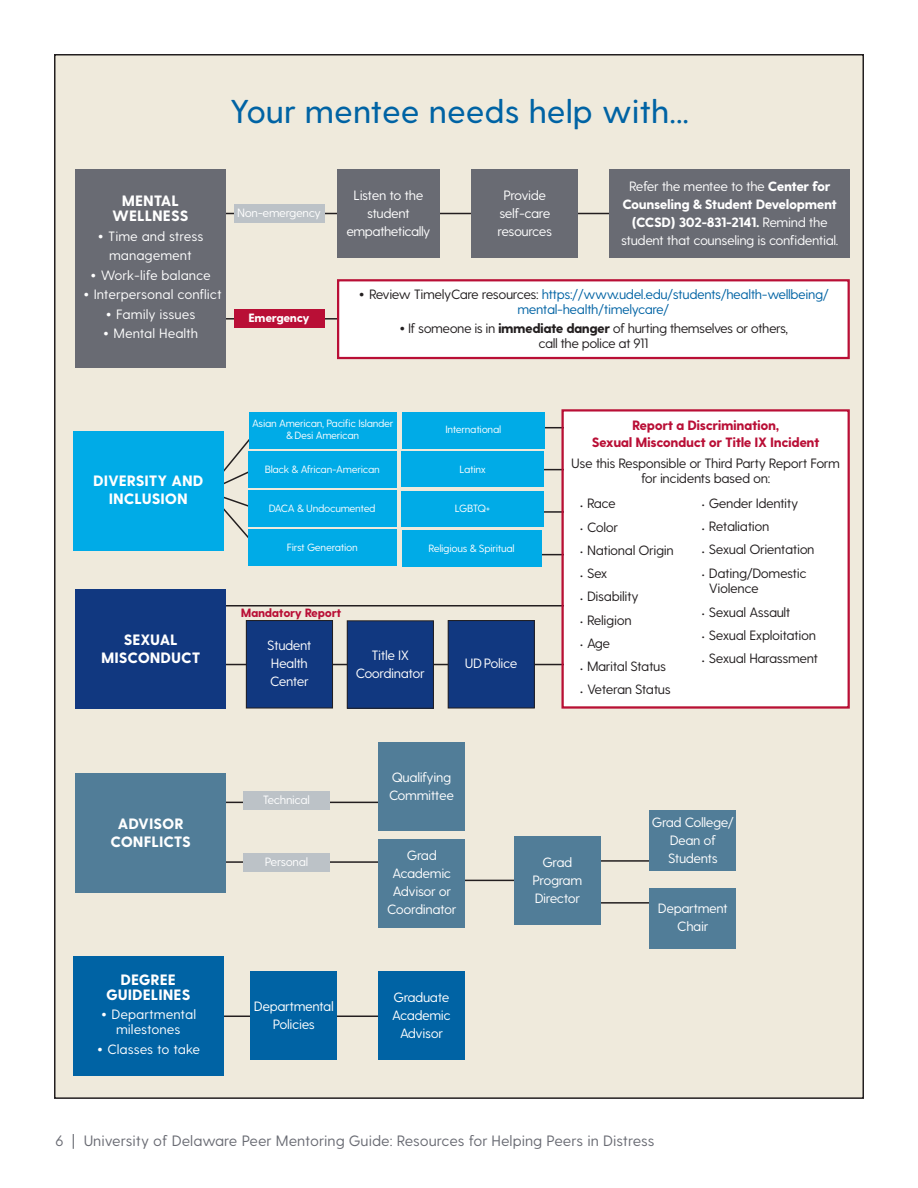
<style>
.page{position:relative;width:918px;height:1188px;background:#fff}
.page>*{position:absolute;margin:0;border:0;box-sizing:border-box;transform-origin:0 0}
.t1{font:500 33px "Greycliff CF";color:#0063a4}
.t2{font:800 15px/18px "Greycliff CF";color:#fff;text-align:center}
.t3{font:15px "Greycliff CF";color:#696b73}
.t4{font:13.5px/18px "Greycliff CF";letter-spacing:-.03em;color:#fff;text-align:center}
.t5{font:13.5px/15px "Greycliff CF";letter-spacing:-.03em;color:#231f20;text-align:center}
.t6{font:13.5px/19.5px "Greycliff CF";color:#fff;text-align:center}
.t7{font:13.5px/15px "Greycliff CF";letter-spacing:-.03em;color:#0063a4;text-align:center}
.t8{font:800 13.5px/16.5px "Greycliff CF";letter-spacing:-.03em;color:#b90f36;text-align:center}
.t9{font:12px "Greycliff CF";letter-spacing:-.03em;color:#fff}
.t10{font:800 12px "Greycliff CF";letter-spacing:-.03em;color:#b90f36}
.t11{font:800 12px "Greycliff CF";letter-spacing:-.03em;color:#fff}
.t12{font:10.5px/12px "Greycliff CF";letter-spacing:-.03em;color:#fff;text-align:center}
.s1{font-size:27px}
.s2{font-weight:800}
.s3{font-size:27px;color:#231f20}
.s4{color:#231f20}
</style>
<div class="page">
<div style="left:55px;top:55px;width:808px;height:1043px;background:#efeadc"></div>
<hr style="left:190px;top:213px;width:463px;height:1px;background:#231f20">
<hr style="left:190px;top:318px;width:463px;height:2px;background:#231f20">
<hr style="left:484px;top:427px;width:246px;height:1px;background:#231f20">
<hr style="left:505px;top:469px;width:251px;height:1px;background:#231f20">
<hr style="left:501px;top:511px;width:271px;height:2px;background:#231f20">
<hr style="left:501px;top:554px;width:271px;height:1px;background:#231f20">
<hr style="left:190px;top:605px;width:463px;height:2px;background:#231f20">
<hr style="left:209px;top:664px;width:462px;height:1px;background:#231f20">
<hr style="left:131px;top:802px;width:296px;height:1px;background:#231f20">
<hr style="left:155px;top:861px;width:272px;height:2px;background:#231f20">
<hr style="left:138px;top:1016px;width:310px;height:1px;background:#231f20">
<hr style="left:554px;top:902px;width:116px;height:2px;background:#231f20">
<hr style="left:573px;top:860px;width:116px;height:2px;background:#231f20">
<div style="left:337px;top:169px;width:103px;height:89px;background:#696b73"></div>
<div style="left:472px;top:169px;width:106px;height:89px;background:#696b73"></div>
<div style="left:610px;top:169px;width:240px;height:89px;background:#696b73"></div>
<div style="left:234px;top:204px;width:90px;height:18px;background:#bcc2c7"></div>
<div style="left:75px;top:169px;width:150px;height:199px;background:#696b73"></div>
<div style="left:234px;top:309px;width:90px;height:18px;background:#b90f36"></div>
<div style="left:339px;top:281px;width:509px;height:76px;background:#fff"></div>
<div style="left:337px;top:279px;width:513px;height:80px;border:2px solid #b90f36"></div>
<div style="left:402px;top:412px;width:142px;height:36px;background:#00abe7"></div>
<div style="left:402px;top:451px;width:142px;height:36px;background:#00abe7"></div>
<div style="left:402px;top:491px;width:142px;height:36px;background:#00abe7"></div>
<div style="left:402px;top:530px;width:139px;height:36px;background:#00abe7"></div>
<div style="left:564px;top:412px;width:284px;height:294px;background:#fff"></div>
<div style="left:561px;top:409px;width:289px;height:300px;border:2px solid #b90f36"></div>
<div style="left:76px;top:774px;width:150px;height:119px;background:#517d98"></div>
<div style="left:243px;top:853px;width:87px;height:18px;background:#bcc2c7"></div>
<div style="left:378px;top:743px;width:87px;height:88px;background:#517d98"></div>
<div style="left:243px;top:791px;width:87px;height:19px;background:#bcc2c7"></div>
<div style="left:649px;top:888px;width:87px;height:61px;background:#517d98"></div>
<div style="left:649px;top:811px;width:87px;height:60px;background:#517d98"></div>
<div style="left:250px;top:972px;width:87px;height:88px;background:#0063a4"></div>
<div style="left:378px;top:972px;width:87px;height:88px;background:#0063a4"></div>
<div style="left:73px;top:956px;width:150px;height:119px;background:#0063a4"></div>
<hr style="left:410px;top:880px;width:163px;height:1px;background:#231f20">
<div style="left:378px;top:839px;width:87px;height:88px;background:#517d98"></div>
<div style="left:514px;top:837px;width:87px;height:88px;background:#517d98"></div>
<div style="left:76px;top:589px;width:150px;height:120px;background:#113880"></div>
<div style="left:246px;top:621px;width:87px;height:87px;background:#113880"></div>
<div style="left:246px;top:620px;width:87px;height:88px;border:1px solid #231f20"></div>
<div style="left:347px;top:621px;width:86px;height:87px;background:#113880"></div>
<div style="left:347px;top:620px;width:87px;height:89px;border:1px solid #231f20"></div>
<div style="left:448px;top:621px;width:86px;height:87px;background:#113880"></div>
<div style="left:448px;top:620px;width:87px;height:88px;border:1px solid #231f20"></div>
<svg style="left:223px;top:431px;width:37px;height:118px"></svg>
<div style="left:73px;top:431px;width:150px;height:119px;background:#00abe7"></div>
<div style="left:249px;top:412px;width:147px;height:36px;background:#00abe7"></div>
<div style="left:248px;top:451px;width:148px;height:36px;background:#00abe7"></div>
<div style="left:248px;top:491px;width:148px;height:36px;background:#00abe7"></div>
<div style="left:248px;top:530px;width:148px;height:36px;background:#00abe7"></div>
<h1 class="t1" style="left:230px;top:99px;width:461px">Your mentee needs help with...</h1>
<p class="t2" style="left:112px;top:195px;width:78px;line-height:15px">MENTAL<br>WELLNESS</p>
<p class="t6" style="left:97px;top:227px;width:108px"><span class="s1">•</span> Time and stress management</p>
<p class="t6" style="left:90px;top:266px;width:123px"><span class="s1">•</span> Work-life balance</p>
<p class="t6" style="left:83px;top:286px;width:141px"><span class="s1">•</span> Interpersonal conflict</p>
<p class="t6" style="left:105px;top:305px;width:92px"><span class="s1">•</span> Family issues</p>
<p class="t6" style="left:103px;top:325px;width:97px"><span class="s1">•</span> Mental Health</p>
<p class="t9" style="left:237px;top:208px;width:85px">Non-emergency</p>
<p class="t11" style="left:248px;top:313px;width:63px">Emergency</p>
<p class="t4" style="left:354px;top:187px;width:71px">Listen to the student</p>
<p class="t4" style="left:346px;top:223px;width:86px">empathetically</p>
<p class="t4" style="left:499px;top:187px;width:52px;text-align:left">Provide self-care</p>
<p class="t4" style="left:498px;top:223px;width:56px">resources</p>
<p class="t4" style="left:621px;top:178px;width:219px">Refer the mentee to the <span class="s2">Center for Counseling &amp; Student Development (CCSD) 302-831-2141.</span> Remind the student that counseling is confidential.</p>
<p class="t7" style="left:358px;top:288px;width:472px"><span class="s3">•</span> <span class="s4">Review TimelyCare resources:</span> https://www.udel.edu/students/health-wellbeing/ mental-health/timelycare/</p>
<p class="t5" style="left:399px;top:322px;width:391px"><span class="s1">•</span> If someone is in <span class="s2">immediate danger</span> of hurting themselves or others, call the police at 911</p>
<p class="t2" style="left:93px;top:473px;width:112px">DIVERSITY AND<br>INCLUSION</p>
<p class="t12" style="left:252px;top:419px;width:143px">Asian American, Pacific Islander &amp; Desi American</p>
<p class="t12" style="left:265px;top:464px;width:116px">Black &amp; African-American</p>
<p class="t12" style="left:269px;top:503px;width:108px">DACA &amp; Undocumented</p>
<p class="t12" style="left:287px;top:542px;width:72px">First Generation</p>
<p class="t10" style="left:241px;top:608px;width:102px">Mandatory Report</p>
<p class="t12" style="left:445px;top:425px;width:57px">International</p>
<p class="t12" style="left:459px;top:464px;width:28px">Latinx</p>
<p class="t12" style="left:455px;top:503px;width:37px">LGBTQ+</p>
<p class="t12" style="left:428px;top:543px;width:88px">Religious &amp; Spiritual</p>
<p class="t2" style="left:101px;top:632px;width:101px">SEXUAL<br>MISCONDUCT</p>
<p class="t4" style="left:267px;top:638px;width:46px;text-align:left">Student<br>Health</p>
<p class="t4" style="left:270px;top:674px;width:40px">Center</p>
<p class="t9" style="left:263px;top:795px;width:49px">Technical</p>
<p class="t4" style="left:372px;top:647px;width:39px">Title IX</p>
<p class="t4" style="left:356px;top:665px;width:71px">Coordinator</p>
<p class="t4" style="left:465px;top:656px;width:54px">UD Police</p>
<p class="t4" style="left:389px;top:769px;width:67px;text-align:left">Qualifying<br>Committee</p>
<p class="t8" style="left:592px;top:419px;width:229px">Report a Discrimination,<br>Sexual Misconduct or Title IX Incident</p>
<p class="t5" style="left:571px;top:457px;width:270px">Use this Responsible or Third Party Report Form for incidents based on:</p>
<p class="t5" style="left:580px;top:497px;width:38px">• Race</p>
<p class="t5" style="left:580px;top:521px;width:40px">• Color</p>
<p class="t5" style="left:580px;top:544px;width:96px">• National Origin</p>
<p class="t5" style="left:580px;top:567px;width:29px">• Sex</p>
<p class="t5" style="left:580px;top:590px;width:60px">• Disability</p>
<p class="t5" style="left:580px;top:614px;width:53px">• Religion</p>
<p class="t5" style="left:580px;top:637px;width:32px">• Age</p>
<p class="t5" style="left:580px;top:660px;width:88px">• Marital Status</p>
<p class="t5" style="left:580px;top:683px;width:93px">• Veteran Status</p>
<p class="t5" style="left:702px;top:497px;width:98px">• Gender Identity</p>
<p class="t5" style="left:702px;top:520px;width:69px">• Retaliation</p>
<p class="t5" style="left:702px;top:543px;width:115px">• Sexual Orientation</p>
<p class="t5" style="left:709px;top:566px;width:99px;line-height:15.8px;text-align:left;text-indent:-7px">• Dating/Domestic<br>Violence</p>
<p class="t5" style="left:702px;top:606px;width:90px">• Sexual Assault</p>
<p class="t5" style="left:702px;top:629px;width:116px">• Sexual Exploitation</p>
<p class="t5" style="left:702px;top:652px;width:118px">• Sexual Harassment</p>
<p class="t2" style="left:111px;top:816px;width:82px">ADVISOR<br>CONFLICTS</p>
<p class="t2" style="left:106px;top:973px;width:86px;line-height:15px">DEGREE<br>GUIDELINES</p>
<p class="t6" style="left:101px;top:1008px;width:97px;line-height:15px"><span class="s1">•</span> Departmental milestones</p>
<p class="t6" style="left:96px;top:1040px;width:105px"><span class="s1">•</span> Classes to take</p>
<p class="t9" style="left:265px;top:857px;width:45px">Personal</p>
<p class="t4" style="left:387px;top:848px;width:71px">Grad<br>Academic<br>Advisor or<br>Coordinator</p>
<p class="t4" style="left:533px;top:854px;width:51px">Grad<br>Program<br>Director</p>
<p class="t4" style="left:254px;top:998px;width:82px">Departmental<br>Policies</p>
<p class="t4" style="left:392px;top:989px;width:60px">Graduate<br>Academic<br>Advisor</p>
<p class="t4" style="left:652px;top:814px;width:83px">Grad College/<br>Dean of<br>Students</p>
<p class="t4" style="left:658px;top:901px;width:71px">Department<br>Chair</p>
<p class="t3" style="left:56px;top:1135px;width:601px">6 | University of Delaware Peer Mentoring Guide: Resources for Helping Peers in Distress</p>
</div>
